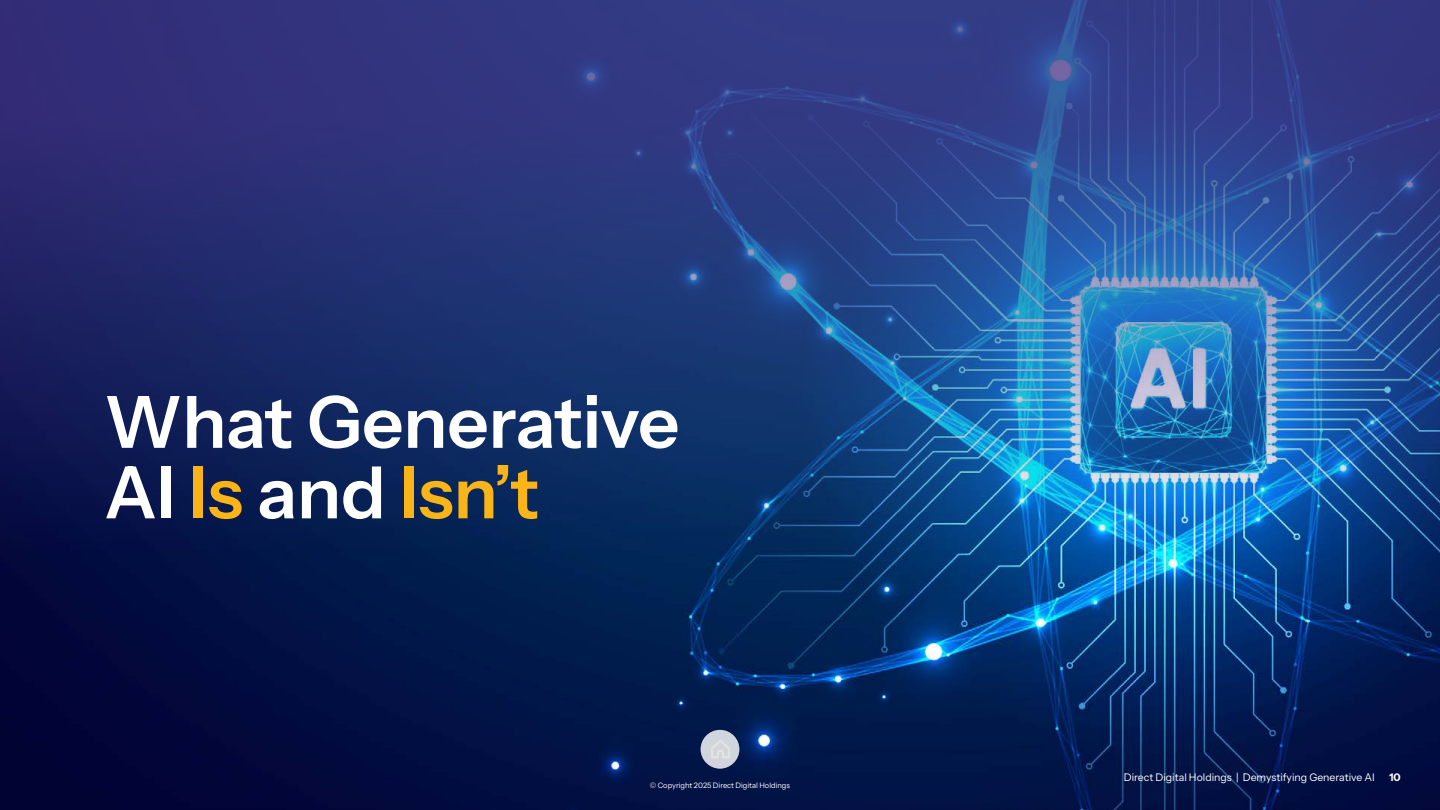
<style>
.page{position:relative;width:1440px;height:810px;background:#fff}
.page>*{position:absolute;margin:0;border:0;box-sizing:border-box;transform-origin:0 0}
.Main_title{font:600 72px/70.5px "Instrument Sans";color:#fff}
.Body_Copy{font:10.5px "Instrument Sans";color:#fff}
.Body_Copy-2{font:7.5px "Instrument Sans";color:#fff}
.s1{color:#f9b417}
</style>
<div class="page">
<img style="left:0;top:0;width:1440px;height:810px">
<svg style="left:700px;top:730px;width:39px;height:39px"></svg>
<svg style="left:711px;top:740px;width:19px;height:18px"></svg>
<p class="Main_title" style="left:104px;top:389px;width:577px">What Generative<br>AI <span class="s1">Is</span> and <span class="s1">Isn’t</span></p>
<p class="Body_Copy-2" style="left:650px;top:781px;width:142px">© Copyright 2025 Direct Digital Holdings</p>
<p class="Body_Copy" style="left:1124px;top:771px;width:252px">Direct Digital Holdings | Demystifying Generative AI</p>
<p class="Body_Copy" style="left:1389px;top:771px;width:13px">10</p>
</div>
